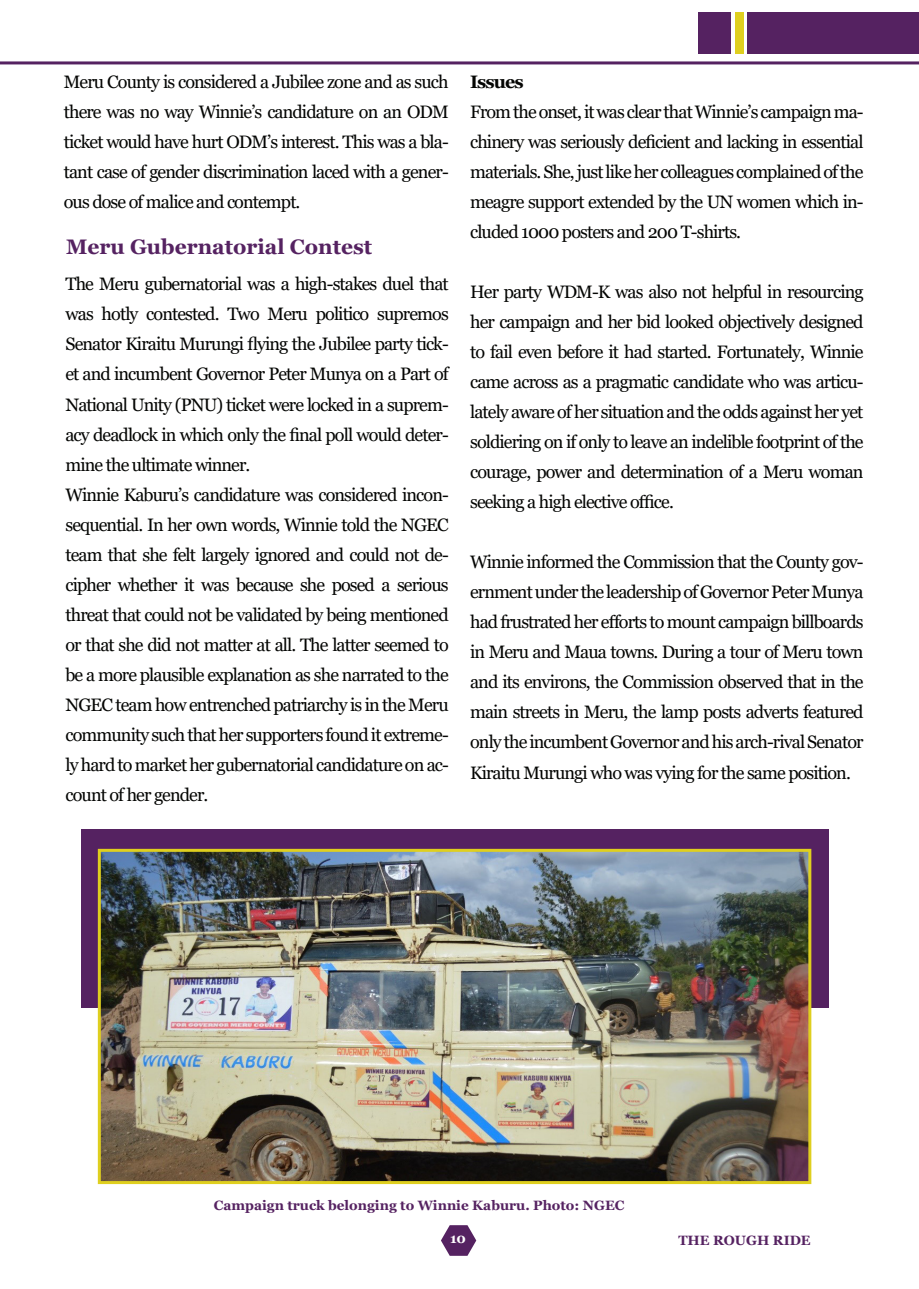
<style>
.page{position:relative;width:919px;height:1289px;background:#fff}
.page>*{position:absolute;margin:0;border:0;box-sizing:border-box;transform-origin:0 0}
.t1{font:700 21px "Georgia";color:#552261}
.Body_Text{font:18px/30px "Georgia";letter-spacing:-.05em;color:#040503;text-align:justify}
.Body_Text-2{font:700 18px "Georgia";letter-spacing:-.05em;color:#040503}
.t2{font:700 13.5px "Georgia";color:#552261}
.t3{font:700 13.5px "Georgia";color:#fff}
</style>
<div class="page">
<hr style="left:0;top:61px;width:918px;height:3px;background:#552261">
<div style="left:747px;top:12px;width:171px;height:42px;background:#552261"></div>
<div style="left:734px;top:12px;width:9px;height:42px;background:#dfcf1f"></div>
<div style="left:698px;top:12px;width:33px;height:42px;background:#552261"></div>
<svg style="left:441px;top:1225px;width:35px;height:30px"></svg>
<div style="left:82px;top:829px;width:746px;height:178px;background:#552261"></div>
<img style="left:102px;top:852px;width:705px;height:327px">
<div style="left:98px;top:848px;width:713px;height:335px;border:3px solid #dfcf1f"></div>
<p class="Body_Text" style="left:64px;top:67px;width:386px">Meru County is considered a Jubilee zone and as such there was no way Winnie’s candidature on an ODM ticket would have hurt ODM’s interest. This was a bla&shy;tant case of gender discrimination laced with a gener&shy;ous dose of malice and contempt.</p>
<p class="t1" style="left:66px;top:234px;width:308px">Meru Gubernatorial Contest</p>
<p class="Body_Text" style="left:65px;top:269px;width:385px">The Meru gubernatorial was a high-stakes duel that was hotly contested. Two Meru politico supremos Senator Kiraitu Murungi flying the Jubilee party tick&shy;et and incumbent Governor Peter Munya on a Part of National Unity (PNU) ticket were locked in a suprem&shy;acy deadlock in which only the final poll would deter&shy;mine the ultimate winner.</p>
<p class="Body_Text" style="left:65px;top:479px;width:385px">Winnie Kaburu’s candidature was considered incon&shy;sequential. In her own words, Winnie told the NGEC team that she felt largely ignored and could not de&shy;cipher whether it was because she posed a serious threat that could not be validated by being mentioned or that she did not matter at all. The latter seemed to be a more plausible explanation as she narrated to the NGEC team how entrenched patriarchy is in the Meru community such that her supporters found it extreme&shy;ly hard to market her gubernatorial candidature on ac&shy;count of her gender.</p>
<p class="Body_Text-2" style="left:470px;top:70px;width:55px">Issues</p>
<p class="Body_Text" style="left:470px;top:97px;width:395px">From the onset, it was clear that Winnie’s campaign ma&shy;chinery was seriously deficient and lacking in essential materials. She, just like her colleagues complained of the meagre support extended by the UN women which in&shy;cluded 1000 posters and 200 T-shirts.</p>
<p class="Body_Text" style="left:470px;top:277px;width:395px">Her party WDM-K was also not helpful in resourcing her campaign and her bid looked objectively designed to fail even before it had started. Fortunately, Winnie came across as a pragmatic candidate who was articu&shy;lately aware of her situation and the odds against her yet soldiering on if only to leave an indelible footprint of the courage, power and determination of a Meru woman seeking a high elective office.</p>
<p class="Body_Text" style="left:470px;top:547px;width:395px">Winnie informed the Commission that the County gov&shy;ernment under the leadership of Governor Peter Munya had frustrated her efforts to mount campaign billboards in Meru and Maua towns. During a tour of Meru town and its environs, the Commission observed that in the main streets in Meru, the lamp posts adverts featured only the incumbent Governor and his arch-rival Senator Kiraitu Murungi who was vying for the same position.</p>
<p class="t2" style="left:214px;top:1196px;width:412px">Campaign truck belonging to Winnie Kaburu. Photo: NGEC</p>
<p class="t3" style="left:450px;top:1230px;width:18px">10</p>
<p class="t2" style="left:678px;top:1231px;width:134px">THE ROUGH RIDE</p>
</div>
